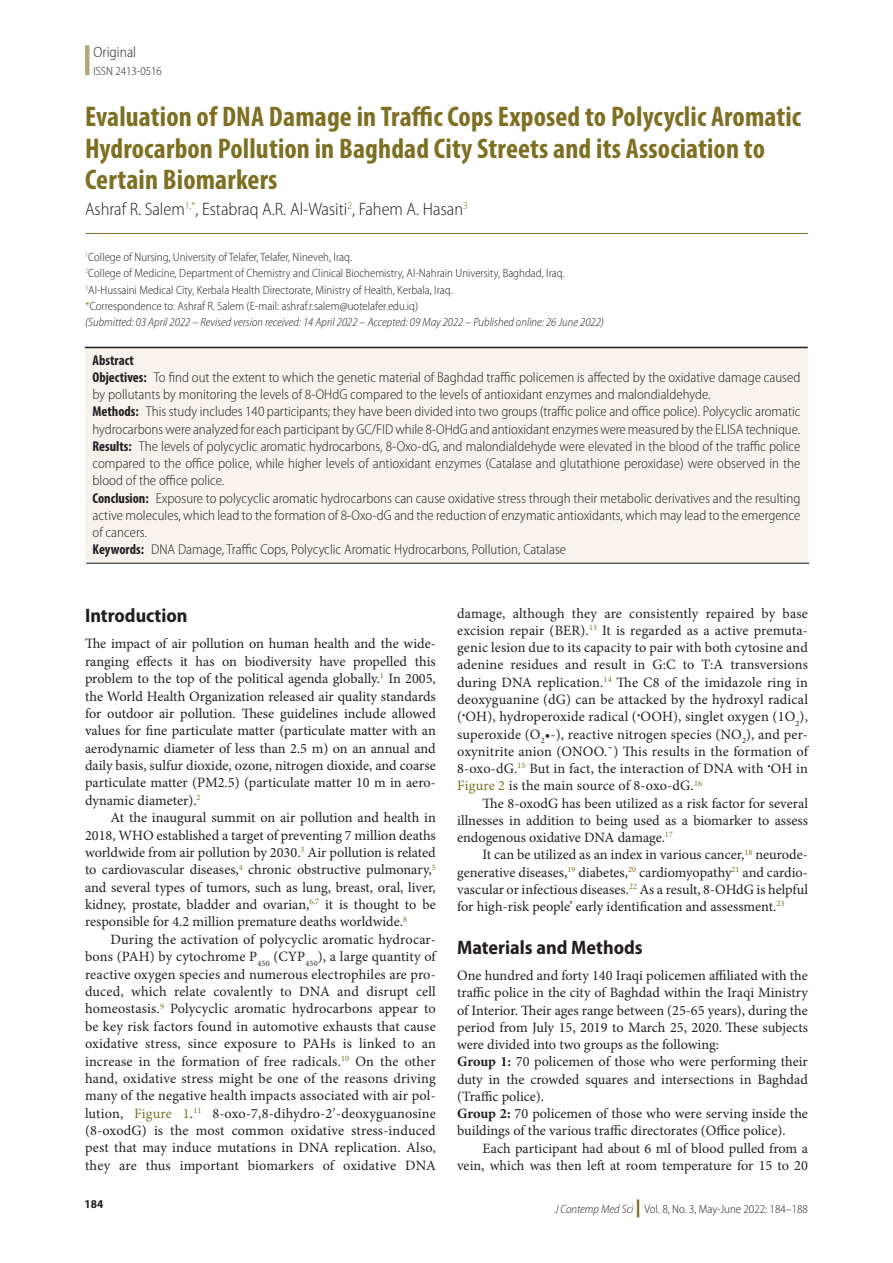
<style>
.page{position:relative;width:893px;height:1263px;background:#fff}
.page>*{position:absolute;margin:0;border:0;box-sizing:border-box;transform-origin:0 0}
.Article_Title{font:700 condensed 28.5px/31.5px "Myriad Pro";letter-spacing:.005em;color:#7e6f22}
.t1{font:700 semi-condensed 19.5px "Myriad Pro";color:#231f20}
.Author{font:300 semi-condensed 18px "Myriad Pro";color:#231f20}
.t2{font:300 semi-condensed 15px "Myriad Pro";color:#231f20}
.Tx{font:14.25px/17.4px "Minion Pro";color:#231f20;text-align:justify}
.Abstract_Tx{font:300 semi-condensed 14.25px/17.2px "Myriad Pro";color:#231f20}
.Txf{font:14.25px/17.4px "Minion Pro";color:#231f20;text-align:justify}
.Abstract_Tx-2{font:700 condensed 14.25px "Myriad Pro";color:#231f20}
.Author_Aff{font:300 semi-condensed 12px "Myriad Pro";color:#231f20}
.Author_Aff-2{font:italic 300 semi-condensed 12px "Myriad Pro";color:#231f20}
.t3{font:700 semi-condensed 12px "Myriad Pro";color:#231f20}
.s1{color:#7e6f22}
.s2{font-weight:700;font-stretch:condensed}
.s3{font-weight:700}
.s4{font-style:italic}
.s5{font-weight:900;font-stretch:normal;font-size:18px;color:#7e6f22}
</style>
<div class="page">
<div style="left:85px;top:45px;width:5px;height:30px;background:#b4a678"></div>
<hr style="left:85px;top:233px;width:723px;height:1px;background:#7e6f22">
<div style="left:85px;top:346px;width:723px;height:216px;background:#f7f2ec"></div>
<hr style="left:86px;top:563px;width:723px;height:1px;background:#231f20">
<hr style="left:85px;top:347px;width:723px;height:1px;background:#231f20">
<p class="t2" style="left:94px;top:43px;width:44px">Original</p>
<p class="Author_Aff" style="left:93px;top:63px;width:70px">ISSN 2413-0516</p>
<p class="Article_Title" style="left:85px;top:100px;width:718px">Evaluation of DNA Damage in Traffic Cops Exposed to Polycyclic Aromatic<br>Hydrocarbon Pollution in Baghdad City Streets and its Association to<br>Certain Biomarkers</p>
<p class="Author" style="left:85px;top:198px;width:384px">Ashraf R. Salem<sup>1,*</sup>, Estabraq A.R. Al-Wasiti<sup>2</sup>, Fahem A. Hasan<sup>3</sup></p>
<p class="Author_Aff" style="left:85px;top:250px;width:268px"><sup>1</sup>College of Nursing, University of Telafer, Telafer, Nineveh, Iraq.</p>
<p class="Author_Aff" style="left:85px;top:266px;width:481px"><sup>2</sup>College of Medicine, Department of Chemistry and Clinical Biochemistry, Al-Nahrain University, Baghdad, Iraq.</p>
<p class="Author_Aff" style="left:85px;top:282px;width:369px"><sup>3</sup>Al-Hussaini Medical City, Kerbala Health Directorate, Ministry of Health, Kerbala, Iraq.</p>
<p class="Author_Aff" style="left:85px;top:299px;width:335px"><span class="s1">*</span>Correspondence to: Ashraf R. Salem (E-mail: ashraf.r.salem@uotelafer.edu.iq)</p>
<p class="Author_Aff-2" style="left:85px;top:315px;width:520px">(Submitted: 03 April 2022 – Revised version received: 14 April 2022 – Accepted: 09 May 2022 – Published online: 26 June 2022)</p>
<p class="Abstract_Tx-2" style="left:93px;top:351px;width:43px">Abstract</p>
<p class="Abstract_Tx" style="left:93px;top:368px;width:709px"><span class="s2">Objectives:</span> To find out the extent to which the genetic material of Baghdad traffic policemen is affected by the oxidative damage caused by pollutants by monitoring the levels of 8-OHdG compared to the levels of antioxidant enzymes and malondialdehyde.</p>
<p class="Abstract_Tx" style="left:93px;top:403px;width:709px"><span class="s2">Methods:</span> This study includes 140 participants; they have been divided into two groups (traffic police and office police). Polycyclic aromatic hydrocarbons were analyzed for each participant by GC/FID while 8-OHdG and antioxidant enzymes were measured by the ELISA technique.</p>
<p class="Abstract_Tx" style="left:93px;top:437px;width:709px;text-align:justify"><span class="s2">Results:</span> The levels of polycyclic aromatic hydrocarbons, 8-Oxo-dG, and malondialdehyde were elevated in the blood of the traffic police compared to the office police, while higher levels of antioxidant enzymes (Catalase and glutathione peroxidase) were observed in the blood of the office police.</p>
<p class="Abstract_Tx" style="left:93px;top:489px;width:709px;text-align:justify"><span class="s2">Conclusion:</span> Exposure to polycyclic aromatic hydrocarbons can cause oxidative stress through their metabolic derivatives and the resulting active molecules, which lead to the formation of 8-Oxo-dG and the reduction of enzymatic antioxidants, which may lead to the emergence of cancers.</p>
<p class="Abstract_Tx" style="left:93px;top:541px;width:475px"><span class="s2">Keywords:</span> DNA Damage, Traffic Cops, Polycyclic Aromatic Hydrocarbons, Pollution, Catalase</p>
<h1 class="t1" style="left:85px;top:604px;width:104px">Introduction</h1>
<p class="Txf" style="left:85px;top:635px;width:352px">The impact of air pollution on human health and the wide&shy;ranging effects it has on biodiversity have propelled this problem to the top of the political agenda globally.<sup>1</sup> In 2005, the World Health Organization released air quality standards for outdoor air pollution. These guidelines include allowed values for fine particulate matter (particulate matter with an aerodynamic diameter of less than 2.5 m) on an annual and daily basis, sulfur dioxide, ozone, nitrogen dioxide, and coarse particulate matter (PM2.5) (particulate matter 10 m in aero&shy;dynamic diameter).<sup>2</sup></p>
<p class="Tx" style="left:85px;top:809px;width:352px;text-indent:26px">At the inaugural summit on air pollution and health in 2018, WHO established a target of preventing 7 million deaths worldwide from air pollution by 2030.<sup>3</sup> Air pollution is related to cardiovascular diseases,<sup>4</sup> chronic obstructive pulmonary,<sup>5 </sup>and several types of tumors, such as lung, breast, oral, liver, kidney, prostate, bladder and ovarian,<sup>6,7</sup> it is thought to be responsible for 4.2 million premature deaths worldwide.<sup>8</sup></p>
<p class="Tx" style="left:85px;top:931px;width:352px;text-indent:26px">During the activation of polycyclic aromatic hydrocar&shy;bons (PAH) by cytochrome P<sub>450</sub> (CYP<sub>450</sub>), a large quantity of reactive oxygen species and numerous electrophiles are pro&shy;duced, which relate covalently to DNA and disrupt cell homeostasis.<sup>9</sup> Polycyclic aromatic hydrocarbons appear to be key risk factors found in automotive exhausts that cause oxidative stress, since exposure to PAHs is linked to an increase in the formation of free radicals.<sup>10</sup> On the other hand, oxidative stress might be one of the reasons driving many of the negative health impacts associated with air pol&shy;lution, <span class="s1">Figure 1</span>.<sup>11</sup> 8-oxo-7,8-dihydro-2 -deoxyguanosine (8-oxodG) is the most common oxidative stress-induced pest that may induce mutations in DNA replication. Also, they are thus important biomarkers of oxidative DNA</p>
<p class="Tx" style="left:457px;top:605px;width:352px">damage, although they are consistently repaired by base excision repair (BER).<sup>13</sup> It is regarded as a active premuta&shy;genic lesion due to its capacity to pair with both cytosine and adenine residues and result in G:C to T:A transversions during DNA replication.<sup>14</sup> The C8 of the imidazole ring in deoxyguanine (dG) can be attacked by the hydroxyl radical (<sup>•</sup>OH), hydroperoxide radical (<sup>•</sup>OOH), singlet oxygen (1O<sub>2</sub>), superoxide (O<sub>2</sub>•-), reactive nitrogen species (NO<sub>2</sub>), and per&shy;oxynitrite anion (ONOO.¯) This results in the formation of 8-oxo-dG.<sup>15</sup> But in fact, the interaction of DNA with <sup>•</sup>OH in <span class="s1">Figure 2</span> is the main source of 8-oxo-dG.<sup>16</sup></p>
<p class="Tx" style="left:457px;top:794px;width:352px;text-indent:26px">The 8-oxodG has been utilized as a risk factor for several illnesses in addition to being used as a biomarker to assess endogenous oxidative DNA damage.<sup>17</sup></p>
<p class="Tx" style="left:457px;top:846px;width:352px;text-indent:26px">It can be utilized as an index in various cancer,<sup>18</sup> neurode&shy;generative diseases,<sup>19</sup> diabetes,<sup>20</sup> cardiomyopathy<sup>21</sup> and cardio&shy;vascular or infectious diseases.<sup>22</sup> As a result, 8-OHdG is helpful for high-risk people’ early identification and assessment.<sup>23</sup></p>
<h1 class="t1" style="left:457px;top:936px;width:187px">Materials and Methods</h1>
<p class="Txf" style="left:457px;top:967px;width:352px">One hundred and forty 140 Iraqi policemen affiliated with the traffic police in the city of Baghdad within the Iraqi Ministry of Interior. Their ages range between (25-65 years), during the period from July 15, 2019 to March 25, 2020. These subjects were divided into two groups as the following:</p>
<p class="Txf" style="left:457px;top:1053px;width:352px"><span class="s3">Group 1:</span> 70 policemen of those who were performing their duty in the crowded squares and intersections in Baghdad (Traffic police).</p>
<p class="Txf" style="left:457px;top:1105px;width:352px"><span class="s3">Group 2:</span> 70 policemen of those who were serving inside the buildings of the various traffic directorates (Office police).</p>
<p class="Tx" style="left:457px;top:1139px;width:352px;text-align:right">Each participant had about 6 ml of blood pulled from a vein, which was then left at room temperature for 15 to 20</p>
<p class="t3" style="left:85px;top:1197px;width:20px">184</p>
<p class="Author_Aff" style="left:555px;top:1201px;width:255px"><span class="s4">J Contemp Med Sci</span> <span class="s5">|</span> Vol. 8, No. 3, May-June 2022: 184–188</p>
</div>
